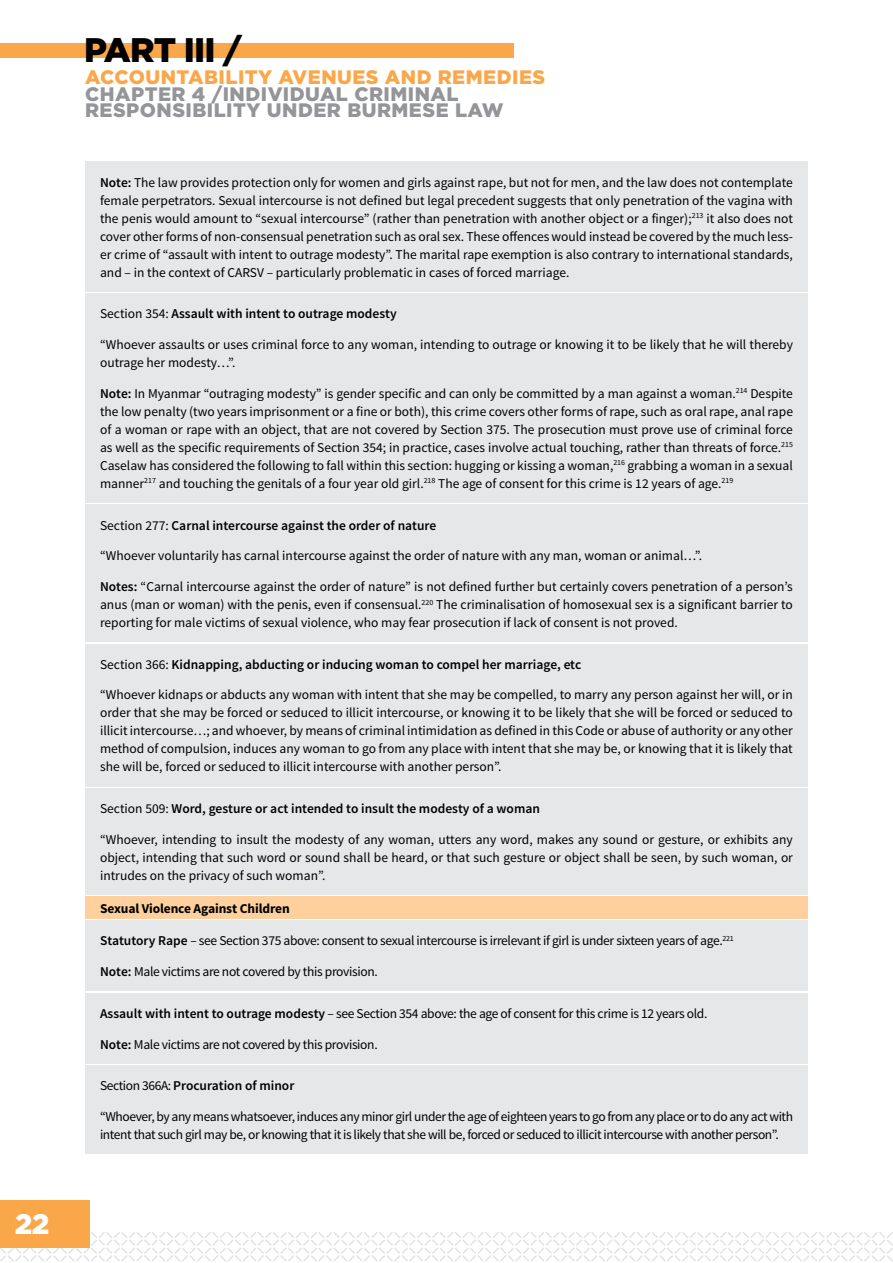
<style>
.page{position:relative;width:893px;height:1263px;background:#fff}
.page>*{position:absolute;margin:0;border:0;box-sizing:border-box;transform-origin:0 0}
.t1{font:900 34.05px "Gotham";letter-spacing:-.025em;color:#000}
.t2{font:900 28.2px "Gotham";color:#fff}
.t3{font:900 19.5px/16.5px "Gotham";letter-spacing:.025em;color:#939598}
.t4{font:900 19.5px "Gotham";letter-spacing:.025em;color:#faa74a}
.t5{font:13.5px/18px "Source Sans Pro";letter-spacing:-.02em;color:#000;text-align:justify}
.t6{font:600 13.5px "Source Sans Pro";color:#000}
.t7{font:13.5px/18px "Source Sans Pro";color:#000}
.t8{font:700 13.5px "Source Sans Pro";letter-spacing:-.01em;color:#000}
.s1{font-weight:600}
.s2{font-weight:400}
</style>
<div class="page">
<svg style="left:0;top:1232px;width:893px;height:30px"></svg>
<div style="left:0;top:43px;width:513px;height:15px;background:#faa74a"></div>
<div style="left:0;top:1200px;width:90px;height:48px;background:#faa74a"></div>
<div style="left:85px;top:162px;width:723px;height:130px;background:#e6e7e8"></div>
<div style="left:85px;top:293px;width:723px;height:210px;background:#e6e7e8"></div>
<div style="left:85px;top:504px;width:723px;height:138px;background:#e6e7e8"></div>
<div style="left:85px;top:643px;width:723px;height:143px;background:#e6e7e8"></div>
<div style="left:85px;top:788px;width:723px;height:107px;background:#e6e7e8"></div>
<div style="left:85px;top:920px;width:723px;height:71px;background:#e6e7e8"></div>
<div style="left:85px;top:993px;width:723px;height:70px;background:#e6e7e8"></div>
<div style="left:85px;top:1065px;width:723px;height:89px;background:#e6e7e8"></div>
<div style="left:85px;top:896px;width:723px;height:23px;background:#fed09e"></div>
<h2 class="t2" style="left:15px;top:1204px;width:36px">22</h2>
<h1 class="t1" style="left:84px;top:27px;width:159px">PART III /</h1>
<h3 class="t4" style="left:85px;top:64px;width:462px">ACCOUNTABILITY AVENUES AND REMEDIES</h3>
<h3 class="t3" style="left:85px;top:85px;width:420px">CHAPTER 4 /INDIVIDUAL CRIMINAL<br>RESPONSIBILITY UNDER BURMESE LAW</h3>
<p class="t5" style="left:100px;top:173px;width:694px"><span class="s1">Note:</span> The law provides protection only for women and girls against rape, but not for men, and the law does not contemplate female perpetrators. Sexual intercourse is not defined but legal precedent suggests that only penetration of the vagina with the penis would amount to “sexual intercourse” (rather than penetration with another object or a finger);<sup>213</sup> it also does not cover other forms of non-consensual penetration such as oral sex. These offences would instead be covered by the much less&shy;er crime of “assault with intent to outrage modesty”. The marital rape exemption is also contrary to international standards, and – in the context of CARSV – particularly problematic in cases of forced marriage.</p>
<p class="t6" style="left:100px;top:305px;width:298px"><span class="s2">Section 354:</span> Assault with intent to outrage modesty</p>
<p class="t7" style="left:100px;top:336px;width:694px">“Whoever assaults or uses criminal force to any woman, intending to outrage or knowing it to be likely that he will thereby outrage her modesty…”.</p>
<p class="t5" style="left:100px;top:385px;width:694px"><span class="s1">Note:</span> In Myanmar “outraging modesty” is gender specific and can only be committed by a man against a woman.<sup>214</sup> Despite the low penalty (two years imprisonment or a fine or both), this crime covers other forms of rape, such as oral rape, anal rape of a woman or rape with an object, that are not covered by Section 375. The prosecution must prove use of criminal force as well as the specific requirements of Section 354; in practice, cases involve actual touching, rather than threats of force.<sup>215<br></sup>Caselaw has considered the following to fall within this section: hugging or kissing a woman,<sup>216</sup> grabbing a woman in a sexual manner<sup>217</sup> and touching the genitals of a four year old girl.<sup>218</sup> The age of consent for this crime is 12 years of age.<sup>219</sup></p>
<p class="t6" style="left:100px;top:516px;width:338px"><span class="s2">Section 277:</span> Carnal intercourse against the order of nature</p>
<p class="t7" style="left:100px;top:547px;width:604px">“Whoever voluntarily has carnal intercourse against the order of nature with any man, woman or animal…”.</p>
<p class="t5" style="left:100px;top:578px;width:694px"><span class="s1">Notes:</span> “Carnal intercourse against the order of nature” is not defined further but certainly covers penetration of a person’s anus (man or woman) with the penis, even if consensual.<sup>220</sup> The criminalisation of homosexual sex is a significant barrier to reporting for male victims of sexual violence, who may fear prosecution if lack of consent is not proved.</p>
<p class="t6" style="left:100px;top:656px;width:483px"><span class="s2">Section 366:</span> Kidnapping, abducting or inducing woman to compel her marriage, etc</p>
<p class="t5" style="left:100px;top:686px;width:694px">“Whoever kidnaps or abducts any woman with intent that she may be compelled, to marry any person against her will, or in order that she may be forced or seduced to illicit intercourse, or knowing it to be likely that she will be forced or seduced to illicit intercourse…; and whoever, by means of criminal intimidation as defined in this Code or abuse of authority or any other method of compulsion, induces any woman to go from any place with intent that she may be, or knowing that it is likely that she will be, forced or seduced to illicit intercourse with another person”.</p>
<p class="t6" style="left:100px;top:800px;width:441px"><span class="s2">Section 509:</span> Word, gesture or act intended to insult the modesty of a woman</p>
<p class="t5" style="left:100px;top:830px;width:694px">“Whoever, intending to insult the modesty of any woman, utters any word, makes any sound or gesture, or exhibits any object, intending that such word or sound shall be heard, or that such gesture or object shall be seen, by such woman, or intrudes on the privacy of such woman”.</p>
<p class="t8" style="left:100px;top:899px;width:191px">Sexual Violence Against Children</p>
<p class="t5" style="left:100px;top:932px;width:635px"><span class="s1">Statutory Rape</span> – see Section 375 above: consent to sexual intercourse is irrelevant if girl is under sixteen years of age.<sup>221</sup></p>
<p class="t5" style="left:100px;top:963px;width:279px"><span class="s1">Note:</span> Male victims are not covered by this provision.</p>
<p class="t5" style="left:100px;top:1004px;width:609px"><span class="s1">Assault with intent to outrage modesty</span> – see Section 354 above: the age of consent for this crime is 12 years old.</p>
<p class="t5" style="left:100px;top:1035px;width:279px"><span class="s1">Note:</span> Male victims are not covered by this provision.</p>
<p class="t6" style="left:100px;top:1077px;width:196px"><span class="s2">Section 366A:</span> Procuration of minor</p>
<p class="t5" style="left:100px;top:1108px;width:694px">“Whoever, by any means whatsoever, induces any minor girl under the age of eighteen years to go from any place or to do any act with intent that such girl may be, or knowing that it is likely that she will be, forced or seduced to illicit intercourse with another person”.</p>
</div>
